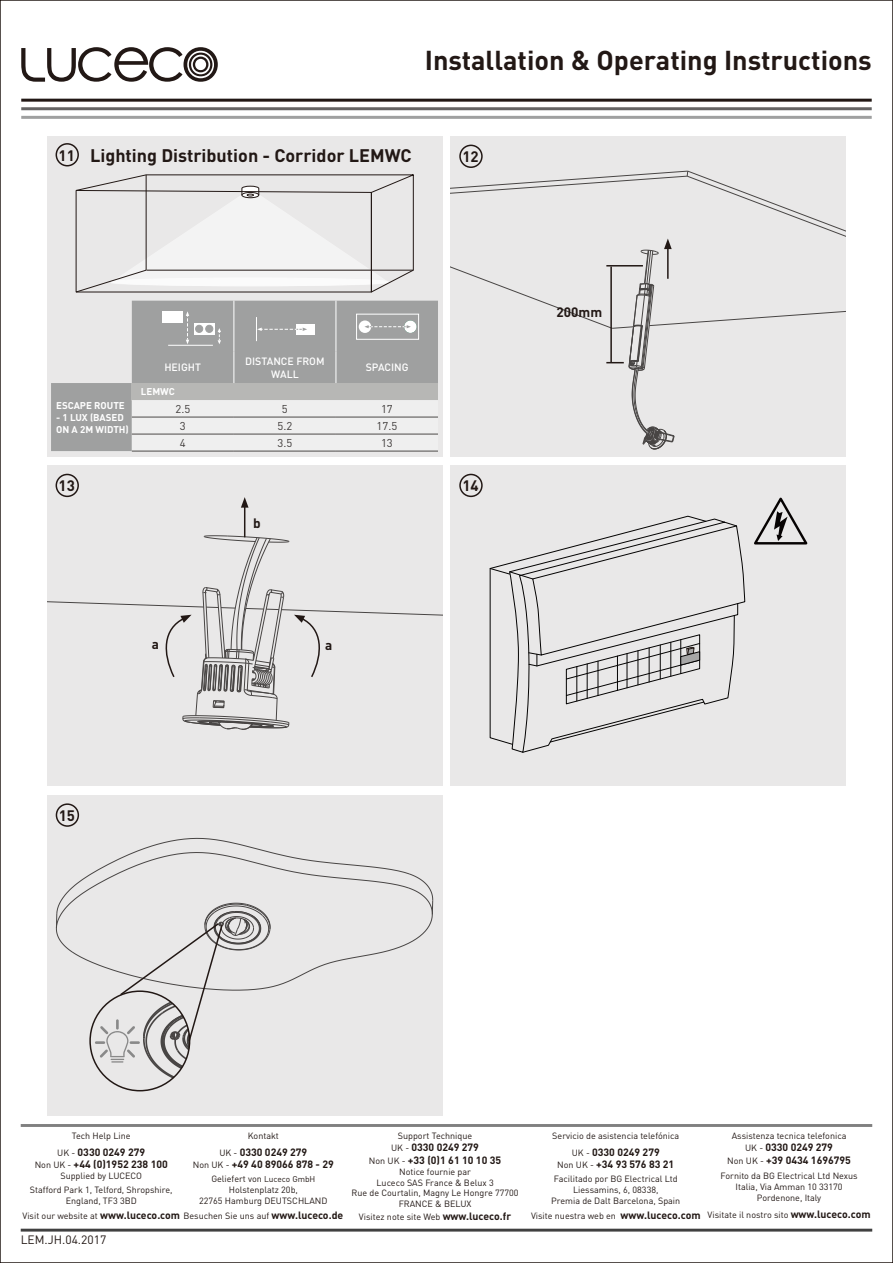
<style>
.page{position:relative;width:893px;height:1263px;background:#fff}
.page>*{position:absolute;margin:0;border:0;box-sizing:border-box;transform-origin:0 0}
.t1{font:700 27px "DINOT";color:#221815}
.t2{font:700 18px "DINOT";color:#221815}
.t3{font:700 15px "DINOT";color:#221815}
.t4{font:700 13.5px "DINOT";color:#221815}
.t5{font:12px "DINOT";color:#221815}
.t6{font:11.25px "DINOT";color:#3e3a39}
.t7{font:700 10.5px/12.6px "DINOT";color:#221815;text-align:center}
.t8{font:500 10.5px/13.5px "DINOT";color:#fff;text-align:center}
.t9{font:700 9.75px/12px "DINOT";color:#fff}
.t10{font:9px/10.8px "DINOT";color:#221815;text-align:center}
.s1{font-weight:400;font-size:9px}
.s2{font-weight:700;font-size:10.5px}
.s3{font-size:8.25px}
</style>
<div class="page">
<div style="left:451px;top:136px;width:395px;height:321px;background:#e9e8e8"></div>
<div style="left:47px;top:465px;width:395px;height:321px;background:#e9e8e8"></div>
<div style="left:451px;top:465px;width:395px;height:321px;background:#e9e8e8"></div>
<div style="left:459px;top:145px;width:24px;height:23px;border:2px solid #221815;border-radius:50%"></div>
<div style="left:56px;top:474px;width:23px;height:23px;border:2px solid #221815;border-radius:50%"></div>
<div style="left:459px;top:474px;width:24px;height:23px;border:2px solid #221815;border-radius:50%"></div>
<div style="left:47px;top:795px;width:395px;height:320px;background:#e9e8e8"></div>
<div style="left:56px;top:803px;width:23px;height:24px;border:2px solid #221815;border-radius:50%"></div>
<svg style="left:56px;top:838px;width:377px;height:253px"></svg>
<div style="left:47px;top:136px;width:395px;height:321px;background:#e9e8e8"></div>
<svg style="left:51px;top:301px;width:387px;height:150px;fill:#9fa0a0"></svg>
<div style="left:132px;top:383px;width:306px;height:17px;background:#b7b7b5"></div>
<svg style="left:132px;top:400px;width:306px;height:51px"></svg>
<hr style="left:234px;top:301px;width:1px;height:51px;background:#fff">
<hr style="left:336px;top:301px;width:1px;height:51px;background:#fff">
<hr style="left:132px;top:417px;width:102px;height:1px;background:#4c4948">
<hr style="left:234px;top:417px;width:102px;height:1px;background:#4c4948">
<hr style="left:336px;top:417px;width:102px;height:1px;background:#4c4948">
<hr style="left:132px;top:434px;width:102px;height:1px;background:#4c4948">
<hr style="left:234px;top:434px;width:102px;height:1px;background:#4c4948">
<hr style="left:336px;top:434px;width:102px;height:1px;background:#4c4948">
<hr style="left:234px;top:352px;width:1px;height:31px;background:#fff">
<hr style="left:336px;top:352px;width:1px;height:31px;background:#fff">
<hr style="left:132px;top:451px;width:102px;height:1px;background:#4c4948">
<hr style="left:234px;top:451px;width:102px;height:1px;background:#4c4948">
<hr style="left:336px;top:451px;width:102px;height:1px;background:#4c4948">
<div style="left:253px;top:312px;width:73px;height:33px;background:#9fa0a0"></div>
<div style="left:296px;top:324px;width:19px;height:10px;background:#fff"></div>
<svg style="left:256px;top:317px;width:51px;height:24px"></svg>
<div style="left:154px;top:305px;width:73px;height:47px;background:#9fa0a0"></div>
<div style="left:162px;top:311px;width:21px;height:12px;background:#fff"></div>
<svg style="left:186px;top:311px;width:3px;height:33px"></svg>
<svg style="left:194px;top:323px;width:21px;height:12px"></svg>
<svg style="left:218px;top:328px;width:3px;height:16px"></svg>
<div style="left:196px;top:325px;width:7px;height:7px;background:#9fa0a0;border-radius:50%"></div>
<div style="left:195px;top:325px;width:8px;height:8px;border:1px solid #9fa0a0;border-radius:50%"></div>
<div style="left:206px;top:325px;width:7px;height:7px;background:#9fa0a0;border-radius:50%"></div>
<div style="left:206px;top:325px;width:7px;height:8px;border:1px solid #9fa0a0;border-radius:50%"></div>
<hr style="left:168px;top:345px;width:45px;height:1px;background:#fff">
<div style="left:353px;top:307px;width:68px;height:41px;background:#9fa0a0"></div>
<div style="left:359px;top:320px;width:12px;height:13px;background:#fff;border-radius:50%"></div>
<div style="left:356px;top:314px;width:63px;height:25px;border:1px solid #fff"></div>
<svg style="left:404px;top:320px;width:13px;height:13px"></svg>
<svg style="left:364px;top:325px;width:47px;height:3px"></svg>
<svg style="left:21px;top:47px;width:197px;height:35px"></svg>
<hr style="left:21px;top:116px;width:851px;height:3px;background:#9fa0a0">
<hr style="left:21px;top:107px;width:851px;height:3px;background:#656464">
<hr style="left:21px;top:99px;width:851px;height:3px;background:#221815">
<hr style="left:21px;top:1124px;width:851px;height:3px;background:#808080">
<hr style="left:21px;top:1229px;width:851px;height:2px;background:#404040">
<svg style="left:451px;top:171px;width:395px;height:278px"></svg>
<svg style="left:55px;top:485px;width:24px;height:4px"></svg>
<svg style="left:47px;top:535px;width:395px;height:195px"></svg>
<hr style="left:244px;top:505px;width:1px;height:32px;background:#221815">
<svg style="left:241px;top:497px;width:8px;height:11px"></svg>
<svg style="left:75px;top:174px;width:339px;height:119px"></svg>
<hr style="left:147px;top:270px;width:266px;height:1px;background:#221815">
<h1 class="t1" style="left:425px;top:43px;width:449px">Installation &amp; Operating Instructions</h1>
<h2 class="t2" style="left:90px;top:143px;width:323px">Lighting Distribution - Corridor LEMWC</h2>
<h3 class="t3" style="left:59px;top:145px;width:18px">11</h3>
<h3 class="t3" style="left:462px;top:147px;width:18px">12</h3>
<p class="t8" style="left:164px;top:360px;width:38px">HEIGHT</p>
<p class="t8" style="left:245px;top:354px;width:81px">DISTANCE FROM<br>WALL</p>
<p class="t8" style="left:366px;top:360px;width:44px">SPACING</p>
<p class="t9" style="left:56px;top:399px;width:70px">ESCAPE ROUTE</p>
<p class="t9" style="left:56px;top:411px;width:74px">- 1 LUX (BASED<br>ON A 2M WIDTH)</p>
<p class="t9" style="left:141px;top:385px;width:36px">LEMWC</p>
<p class="t6" style="left:175px;top:402px;width:16px">2.5</p>
<p class="t6" style="left:282px;top:402px;width:7px">5</p>
<p class="t6" style="left:381px;top:402px;width:13px">17</p>
<p class="t6" style="left:180px;top:419px;width:7px">3</p>
<p class="t6" style="left:278px;top:419px;width:16px">5.2</p>
<p class="t6" style="left:377px;top:419px;width:22px">17.5</p>
<p class="t6" style="left:180px;top:436px;width:7px">4</p>
<p class="t6" style="left:278px;top:436px;width:16px">3.5</p>
<p class="t6" style="left:381px;top:436px;width:13px">13</p>
<h3 class="t3" style="left:59px;top:476px;width:18px">13</h3>
<h3 class="t3" style="left:462px;top:476px;width:18px">14</h3>
<h3 class="t4" style="left:253px;top:514px;width:9px">b</h3>
<h3 class="t3" style="left:59px;top:806px;width:18px">15</h3>
<h3 class="t4" style="left:152px;top:635px;width:9px">a</h3>
<h3 class="t4" style="left:325px;top:636px;width:9px">a</h3>
<h3 class="t4" style="left:557px;top:303px;width:47px">200mm</h3>
<p class="t10" style="left:72px;top:1130px;width:60px">Tech Help Line</p>
<p class="t7" style="left:35px;top:1145px;width:135px"><span class="s1">UK -</span> 0330 0249 279<br><span class="s1">Non UK -</span> +44 (0)1952 238 100</p>
<p class="t10" style="left:30px;top:1169px;width:144px;line-height:13.8px">Supplied by LUCECO<br>Stafford Park 1, Telford, Shropshire,</p>
<p class="t10" style="left:22px;top:1192px;width:322px;line-height:15.6px;text-align:left;text-indent:43px">England, TF3 3BD<br>Visit our website at <span class="s2">www.luceco.com</span> Besuchen Sie uns auf <span class="s2">www.luceco.de</span></p>
<p class="t10" style="left:248px;top:1130px;width:33px">Kontakt</p>
<p class="t7" style="left:193px;top:1145px;width:143px"><span class="s1">UK -</span> 0330 0249 279<br><span class="s1">Non UK -</span> +49 40 89066 878 - 29</p>
<p class="t10" style="left:199px;top:1173px;width:130px">Geliefert von <span class="s3">Luceco GmbH<br></span>Holstenplatz 20b,<br>22765 Hamburg DEUTSCHLAND</p>
<h3 class="t5" style="left:21px;top:1232px;width:87px">LEM.JH.04.2017</h3>
<p class="t10" style="left:398px;top:1130px;width:76px">Support Technique</p>
<p class="t7" style="left:369px;top:1141px;width:134px"><span class="s1">UK -</span> 0330 0249 279<br><span class="s1">Non UK -</span> +33 (0)1 61 10 10 35</p>
<p class="t10" style="left:352px;top:1166px;width:168px">Notice fournie par<br>Luceco SAS France &amp; Belux 3<br>Rue de Courtalin, Magny Le Hongre 77700<br>FRANCE &amp; BELUX</p>
<p class="t10" style="left:359px;top:1211px;width:154px">Visitez note site Web <span class="s2">www.luceco.fr</span></p>
<p class="t10" style="left:552px;top:1130px;width:128px">Servicio de asistencia telefónica</p>
<p class="t7" style="left:557px;top:1145px;width:119px"><span class="s1">UK -</span> 0330 0249 279<br><span class="s1">Non UK -</span> +34 93 576 83 21</p>
<p class="t10" style="left:551px;top:1173px;width:131px">Facilitado por BG Electrical Ltd<br>Liessamins, 6, 08338,<br>Premia de Dalt Barcelona, Spain</p>
<p class="t10" style="left:531px;top:1210px;width:171px">Visite nuestra web en <span class="s2">www.luceco.com</span></p>
<p class="t10" style="left:732px;top:1130px;width:116px">Assistenza tecnica telefonica</p>
<p class="t7" style="left:727px;top:1141px;width:125px"><span class="s1">UK -</span> 0330 0249 279<br><span class="s1">Non UK -</span> +39 0434 1696795</p>
<p class="t10" style="left:720px;top:1170px;width:139px">Fornito da BG Electrical Ltd Nexus<br>Italia, Via Amman 10 33170<br>Pordenone, Italy</p>
<p class="t10" style="left:708px;top:1209px;width:165px">Visitate il nostro sito <span class="s2">www.luceco.com</span></p>
</div>
